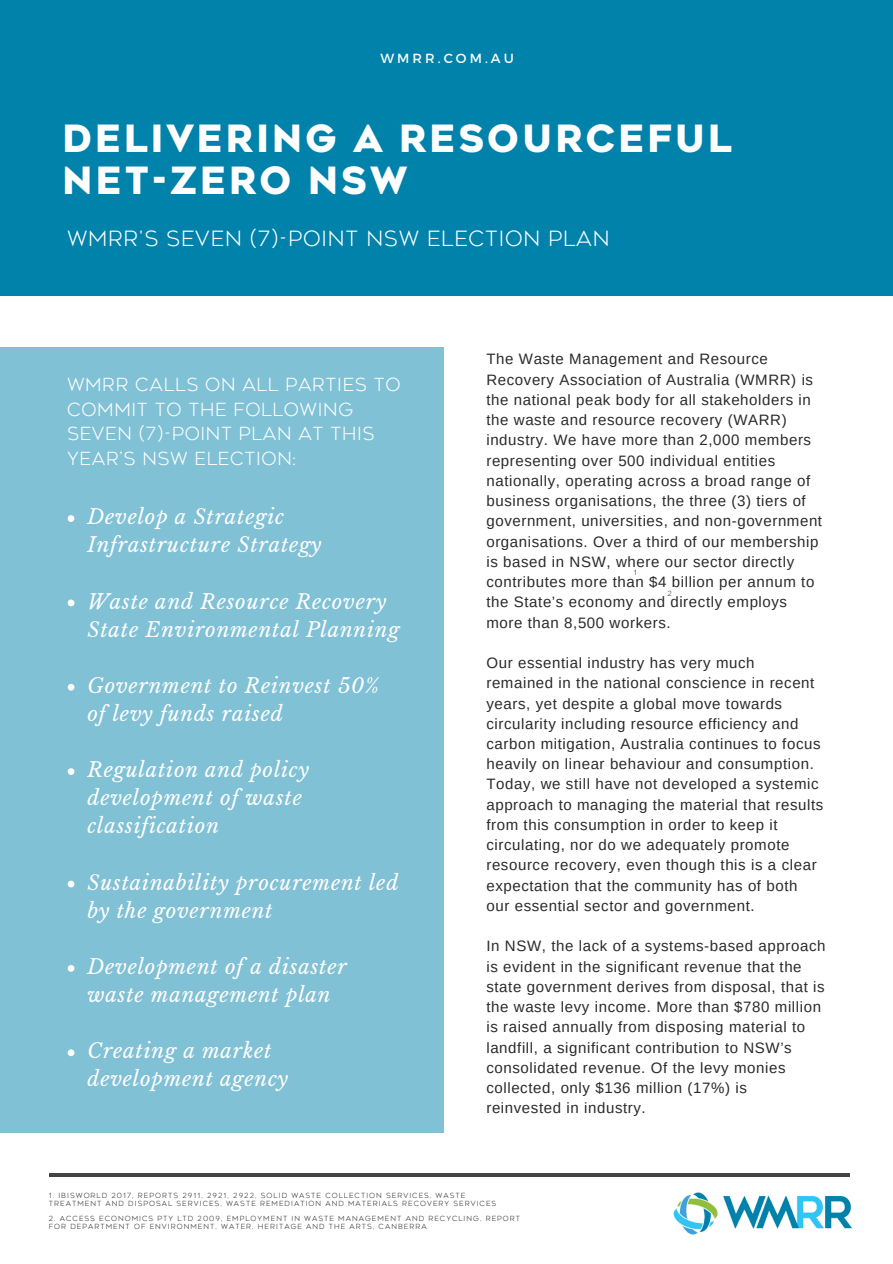
<style>
.page{position:relative;width:893px;height:1264px;background:#fff}
.page>*{position:absolute;margin:0;border:0;box-sizing:border-box;transform-origin:0 0}
.t1{font:800 37.5px/41.5px "Geometos Neue";letter-spacing:.08em;color:#fff}
.t2{font:300 21px "Geometos Neue";letter-spacing:.04em;color:#fff}
.t3{font:italic 20.25px/28px "Libre Baskerville";letter-spacing:.04em;color:#fff}
.t4{font:300 18px/24.8px "Geometos Neue";letter-spacing:.04em;color:#fff}
.t5{font:15px/20.2px "Arimo";letter-spacing:.04em;color:#2a2a2a}
.t6{font:13.2px "Montserrat";letter-spacing:.23em;color:#fff}
.t7{font:300 7.05px/7.6px "Geometos Neue";letter-spacing:.15em;color:#2a2a2a}
</style>
<div class="page">
<div style="left:0;top:0;width:892px;height:295px;background:#0082aa"></div>
<hr style="left:49px;top:1173px;width:800px;height:3px;background:#444440">
<img style="left:673px;top:1192px;width:179px;height:42px">
<div style="left:0;top:347px;width:443px;height:785px;background:#81c1d5"></div>
<svg style="left:68px;top:515px;width:6px;height:7px"></svg>
<svg style="left:68px;top:599px;width:6px;height:7px"></svg>
<svg style="left:68px;top:684px;width:6px;height:6px"></svg>
<svg style="left:68px;top:768px;width:6px;height:7px"></svg>
<svg style="left:68px;top:880px;width:6px;height:7px"></svg>
<svg style="left:68px;top:965px;width:6px;height:6px"></svg>
<svg style="left:68px;top:1049px;width:6px;height:7px"></svg>
<p class="t6" style="left:380px;top:49px;width:135px">WMRR.COM.AU</p>
<h1 class="t1" style="left:63px;top:119px;width:670px">DELIVERING A RESOURCEFUL<br>NET-ZERO NSW</h1>
<h2 class="t2" style="left:67px;top:226px;width:544px">WMRR'S SEVEN (7)-POINT NSW ELECTION PLAN</h2>
<p class="t4" style="left:67px;top:372px;width:335px">WMRR CALLS ON ALL PARTIES TO<br>COMMIT TO THE FOLLOWING<br>SEVEN (7)-POINT PLAN AT THIS<br>YEAR’S NSW ELECTION:</p>
<h3 class="t3" style="left:87px;top:503px;width:236px">Develop a Strategic<br>Infrastructure Strategy</h3>
<h3 class="t3" style="left:87px;top:587px;width:313px">Waste and Resource Recovery<br>State Environmental Planning</h3>
<h3 class="t3" style="left:87px;top:671px;width:293px">Government to Reinvest 50% of levy funds raised</h3>
<h3 class="t3" style="left:87px;top:756px;width:223px">Regulation and policy development of waste classification</h3>
<h3 class="t3" style="left:87px;top:868px;width:312px">Sustainability procurement led by the government</h3>
<h3 class="t3" style="left:87px;top:952px;width:261px">Development of a disaster waste management plan</h3>
<h3 class="t3" style="left:87px;top:1037px;width:202px">Creating a market development agency</h3>
<p class="t5" style="left:486px;top:349px;width:337px">The Waste Management and Resource Recovery Association of Australia (WMRR) is the national peak body for all stakeholders in the waste and resource recovery (WARR) industry. We have more than 2,000 members representing over 500 individual entities nationally, operating across a broad range of business organisations, the three (3) tiers of government, universities, and non-government organisations. Over a third of our membership is based in NSW, where our sector directly contributes more than $4 billion per annum to the State’s economy and directly employs more than 8,500 workers.</p>
<p class="t5" style="left:486px;top:652px;width:338px">Our essential industry has very much remained in the national conscience in recent years, yet despite a global move towards circularity including resource efficiency and carbon mitigation, Australia continues to focus heavily on linear behaviour and consumption.<br>Today, we still have not developed a systemic approach to managing the material that results from this consumption in order to keep it circulating, nor do we adequately promote resource recovery, even though this is a clear expectation that the community has of both our essential sector and government.</p>
<p class="t5" style="left:486px;top:936px;width:340px">In NSW, the lack of a systems-based approach is evident in the significant revenue that the state government derives from disposal, that is the waste levy income. More than $780 million is raised annually from disposing material to landfill, a significant contribution to NSW’s consolidated revenue. Of the levy monies collected, only $136 million (17%) is<br>reinvested in industry.</p>
<p class="t7" style="left:633px;top:569px;width:4px">1</p>
<p class="t7" style="left:667px;top:589px;width:6px">2</p>
<p class="t7" style="left:49px;top:1191px;width:449px">1. IBISWORLD 2017, REPORTS 2911, 2921, 2922, SOLID WASTE COLLECTION SERVICES, WASTE<br>TREATMENT AND DISPOSAL SERVICES, WASTE REMEDIATION AND MATERIALS RECOVERY SERVICES</p>
<p class="t7" style="left:49px;top:1214px;width:473px">2. ACCESS ECONOMICS PTY LTD 2009, EMPLOYMENT IN WASTE MANAGEMENT AND RECYCLING, REPORT<br>FOR DEPARTMENT OF ENVIRONMENT, WATER, HERITAGE AND THE ARTS, CANBERRA</p>
</div>
